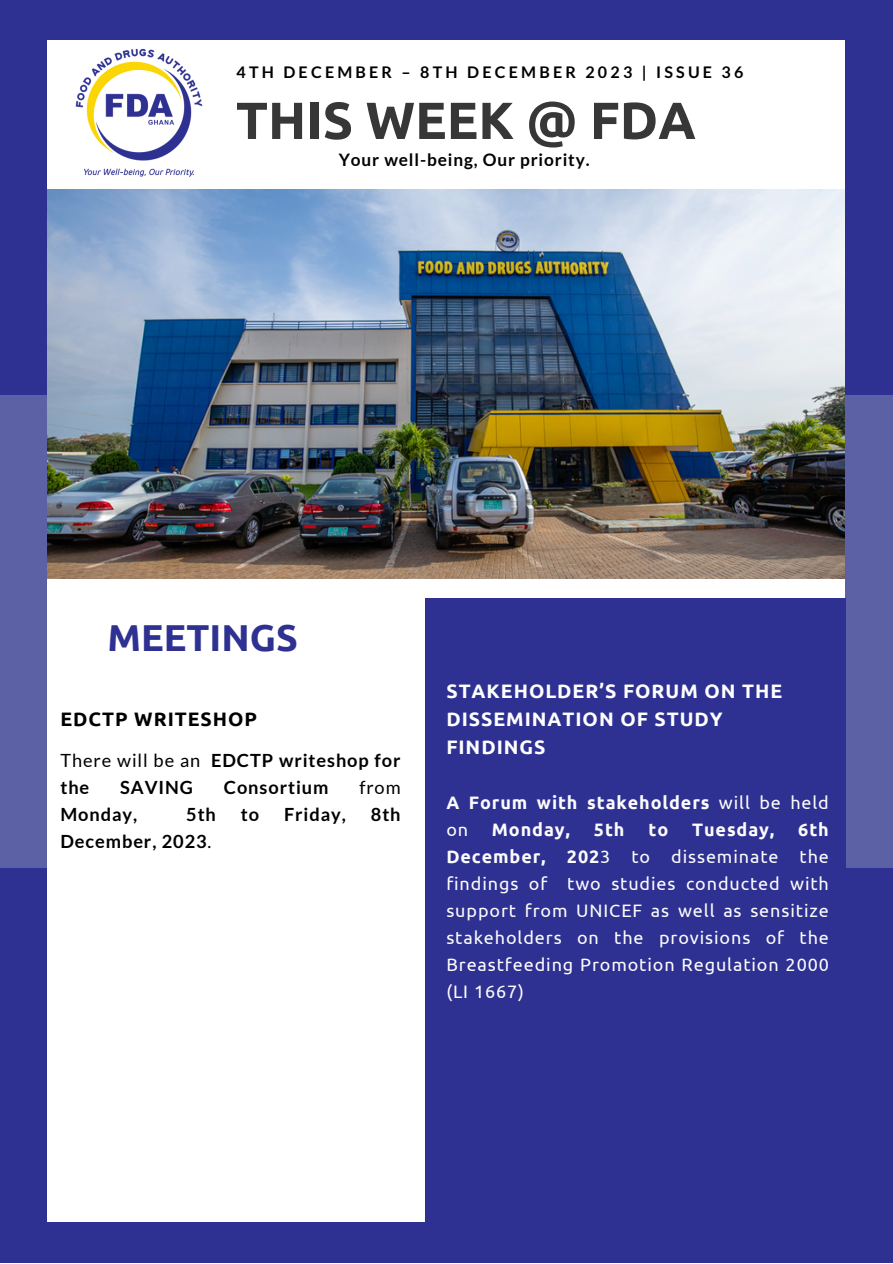
<style>
.page{position:relative;width:893px;height:1264px;background:#fff}
.page>*{position:absolute;margin:0;border:0;box-sizing:border-box;transform-origin:0 0}
.t1{font:700 52.2px "Ubuntu";color:#373737}
.t2{font:700 37.5px "Ubuntu";color:#2e3192}
.t3{font:700 19.5px/28px "Ubuntu";letter-spacing:.05em;color:#fff}
.t4{font:700 19.5px "Ubuntu";letter-spacing:.05em;color:#000}
.t5{font:700 18.15px/27px "Lato";letter-spacing:.05em;color:#000}
.t6{font:18.15px "Lato";color:#000}
.t7{font:18px/27px "Ubuntu";letter-spacing:.05em;color:#fcfcfc;text-align:justify}
.t8{font:700 18px/27px "Ubuntu";letter-spacing:.05em;color:#fcfcfc}
.t9{font:700 17.25px "Lato";letter-spacing:.05em;color:#000}
.t10{font:700 16.05px "Lato";letter-spacing:.2em;color:#000}
.s1{font-weight:400}
.s2{font-weight:700}
</style>
<div class="page">
<div style="left:0;top:0;width:892px;height:1262px;background:#2e3192"></div>
<div style="left:0;top:395px;width:892px;height:472px;background:#5c61a6"></div>
<div style="left:47px;top:40px;width:797px;height:1181px;background:#fff"></div>
<div style="left:425px;top:597px;width:420px;height:665px;background:#2e3192"></div>
<img style="left:47px;top:48px;width:235px;height:142px">
<img style="left:47px;top:190px;width:797px;height:389px">
<p class="t10" style="left:236px;top:62px;width:508px">4TH DECEMBER – 8TH DECEMBER 2023 | ISSUE 36</p>
<p class="t1" style="left:236px;top:90px;width:461px">THIS WEEK @ FDA</p>
<p class="t9" style="left:339px;top:149px;width:252px">Your well-being, Our priority.</p>
<p class="t2" style="left:107px;top:616px;width:192px">MEETINGS</p>
<p class="t4" style="left:60px;top:708px;width:198px">EDCTP WRITESHOP</p>
<p class="t5" style="left:60px;top:746px;width:342px"><span class="s1">There will be an</span> EDCTP writeshop for the</p>
<p class="t5" style="left:120px;top:773px;width:74px">SAVING</p>
<p class="t5" style="left:224px;top:773px;width:106px">Consortium</p>
<p class="t6" style="left:359px;top:775px;width:43px">from</p>
<p class="t5" style="left:60px;top:800px;width:78px">Monday,</p>
<p class="t5" style="left:186px;top:800px;width:31px">5th</p>
<p class="t5" style="left:241px;top:800px;width:20px">to</p>
<p class="t5" style="left:284px;top:800px;width:63px">Friday,</p>
<p class="t5" style="left:371px;top:800px;width:31px">8th</p>
<p class="t5" style="left:60px;top:827px;width:153px">December, 2023<span class="s1">.</span></p>
<p class="t3" style="left:446px;top:677px;width:337px">STAKEHOLDER’S FORUM ON THE<br>DISSEMINATION OF STUDY<br>FINDINGS</p>
<p class="t8" style="left:446px;top:788px;width:384px">A Forum with stakeholders <span class="s1">will be held on</span></p>
<p class="t7" style="left:446px;top:815px;width:384px;text-indent:352px"><span class="s2">6th December, 202</span>3 to disseminate the findings of two studies conducted with support from UNICEF as well as sensitize stakeholders on the provisions of the Breastfeeding Promotion Regulation 2000 (LI 1667)</p>
<p class="t8" style="left:492px;top:815px;width:80px">Monday,</p>
<p class="t8" style="left:594px;top:815px;width:32px">5th</p>
<p class="t8" style="left:648px;top:815px;width:21px">to</p>
<p class="t8" style="left:692px;top:815px;width:84px">Tuesday,</p>
</div>
